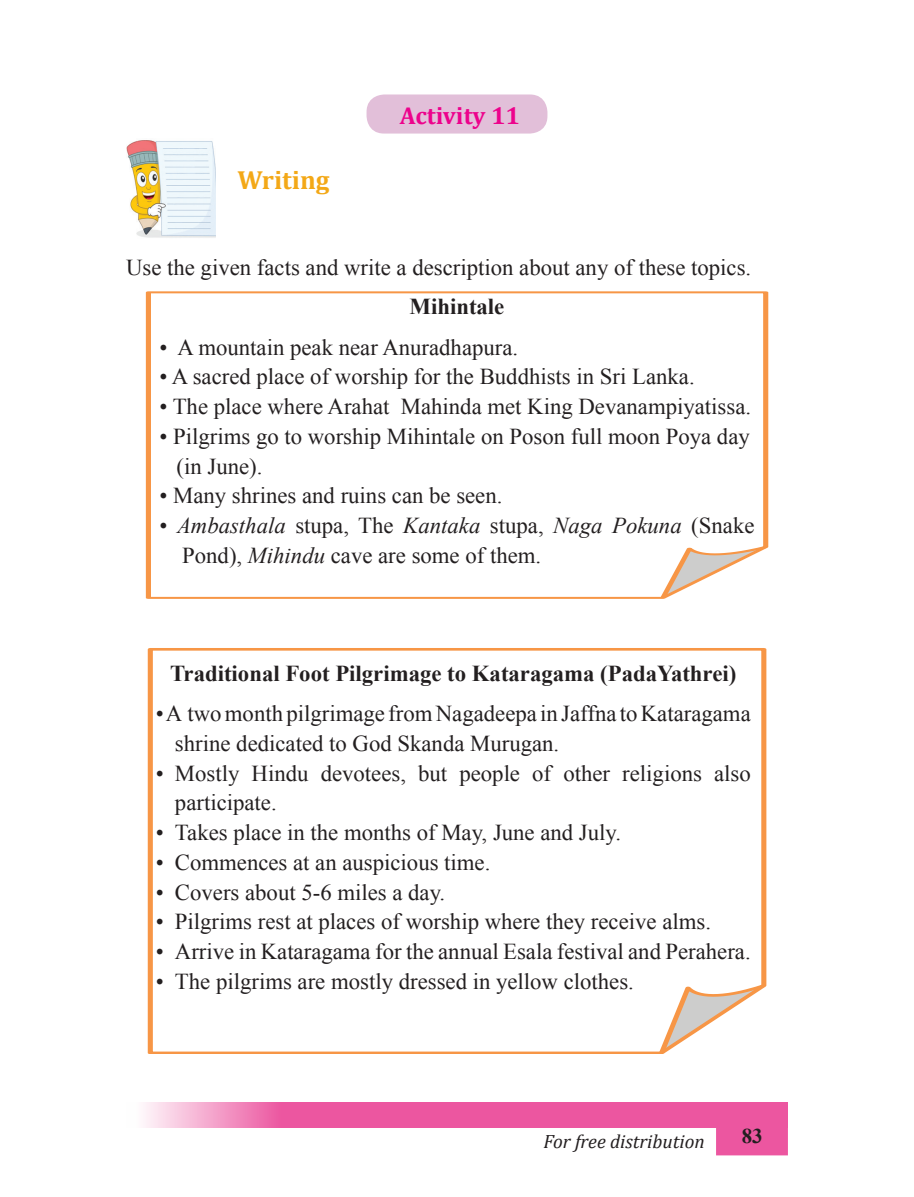
<style>
.page{position:relative;width:914px;height:1197px;background:#fff}
.page>*{position:absolute;margin:0;border:0;box-sizing:border-box;transform-origin:0 0}
.t1{font:700 26.25px "Cambria";color:#f3a817}
.t2{font:700 24.5px "Cambria";color:#ed028c}
.t3{font:22.75px/29.8px "Times New Roman";color:#231f20}
.t4{font:700 22.75px "Times New Roman";color:#231f20}
.t5{font:700 21px "Times New Roman";color:#231f20}
.t6{font:italic 19.25px "Cambria";color:#231f20}
.s1{font-style:italic}
</style>
<div class="page">
<div style="left:716px;top:1102px;width:72px;height:53px;background:#ec56a0;border:3px solid #ec56a0"></div>
<svg style="left:144px;top:1102px;width:644px;height:26px;background:#ed67a9"></svg>
<div style="left:366px;top:94px;width:181px;height:40px;background:#e2bfd9;border-radius:18px"></div>
<img style="left:126px;top:140px;width:89px;height:98px">
<svg style="left:146px;top:291px;width:622px;height:308px"></svg>
<svg style="left:656px;top:543px;width:112px;height:56px"></svg>
<svg style="left:147px;top:648px;width:619px;height:406px"></svg>
<svg style="left:655px;top:980px;width:111px;height:74px"></svg>
<p class="t1" style="left:237px;top:162px;width:94px">Writing</p>
<p class="t2" style="left:400px;top:98px;width:122px">Activity 11</p>
<p class="t3" style="left:126px;top:251px;width:626px">Use the given facts and write a description about any of these topics.</p>
<p class="t4" style="left:409px;top:290px;width:96px">Mihintale</p>
<p class="t3" style="left:159px;top:331px;width:360px">• A mountain peak near Anuradhapura.</p>
<p class="t3" style="left:159px;top:361px;width:536px">• A sacred place of worship for the Buddhists in Sri Lanka.</p>
<p class="t3" style="left:159px;top:391px;width:593px">• The place where Arahat Mahinda met King Devanampiyatissa.</p>
<p class="t3" style="left:176px;top:421px;width:574px;text-indent:-17px">• Pilgrims go to worship Mihintale on Poson full moon Poya day (in June).</p>
<p class="t3" style="left:159px;top:480px;width:344px">• Many shrines and ruins can be seen.</p>
<p class="t3" style="left:182px;top:510px;width:573px;text-indent:-23px">• <span class="s1">Ambasthala</span> stupa, The <span class="s1">Kantaka</span> stupa, <span class="s1">Naga Pokuna</span> (Snake<br>Pond), <span class="s1">Mihindu</span> cave are some of them.</p>
<p class="t4" style="left:170px;top:657px;width:567px">Traditional Foot Pilgrimage to Kataragama (PadaYathrei)</p>
<p class="t3" style="left:175px;top:698px;width:577px;text-indent:-19px">•A twomonth pilgrimage fromNagadeepa in Jaffna to Kataragama shrine dedicated to God Skanda Murugan.</p>
<p class="t3" style="left:175px;top:757px;width:577px;text-indent:-19px">• Mostly Hindu devotees, but people of other religions also participate.</p>
<p class="t3" style="left:156px;top:817px;width:467px">• Takes place in the months of May, June and July.</p>
<p class="t3" style="left:156px;top:847px;width:336px">• Commences at an auspicious time.</p>
<p class="t3" style="left:156px;top:876px;width:291px">• Covers about 5-6 miles a day.</p>
<p class="t3" style="left:156px;top:906px;width:557px">• Pilgrims rest at places of worship where they receive alms.</p>
<p class="t3" style="left:156px;top:936px;width:596px">• Arrive in Kataragama for the annual Esala festival and Perahera.</p>
<p class="t3" style="left:156px;top:966px;width:480px">• The pilgrims are mostly dressed in yellow clothes.</p>
<p class="t6" style="left:543px;top:1128px;width:163px">For free distribution</p>
<p class="t5" style="left:741px;top:1121px;width:22px">83</p>
</div>
